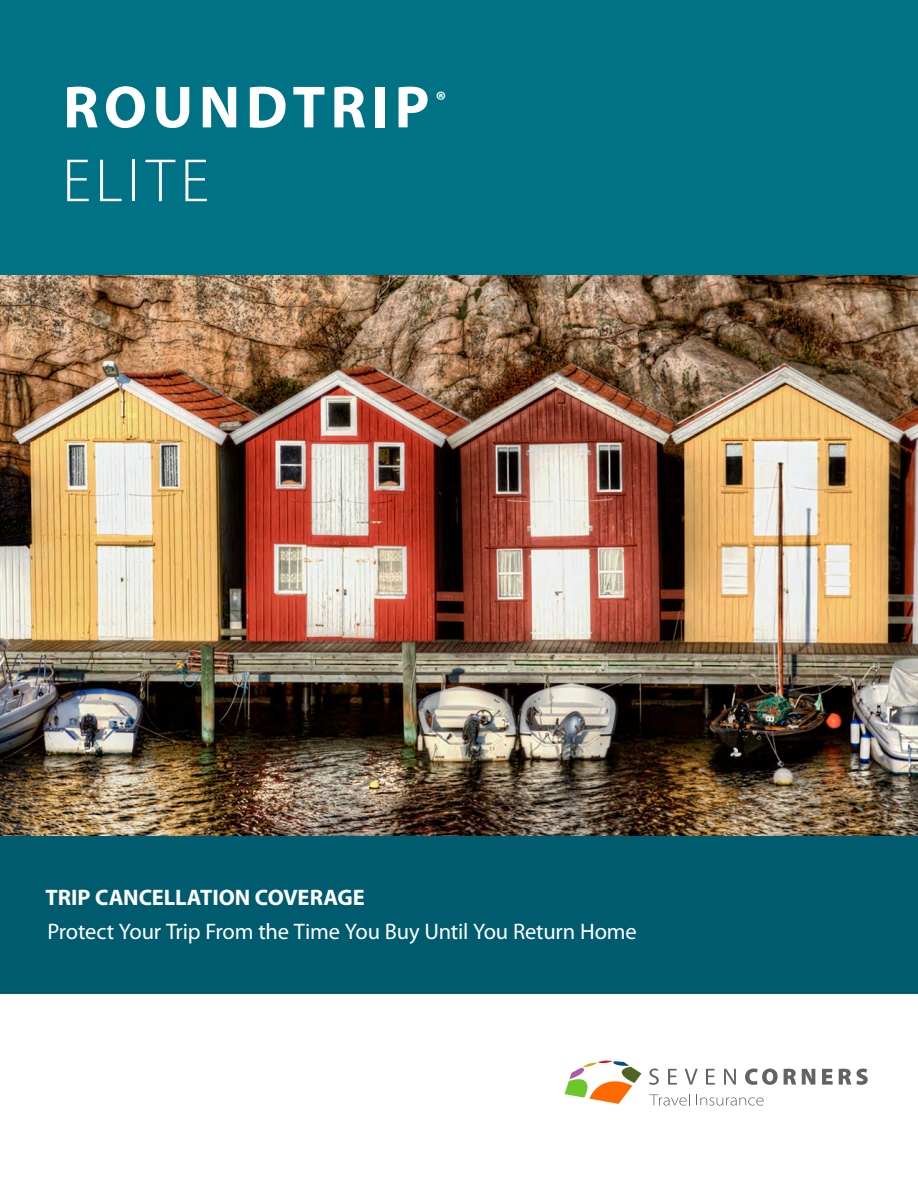
<style>
.page{position:relative;width:918px;height:1188px;background:#fff}
.page>*{position:absolute;margin:0;border:0;box-sizing:border-box;transform-origin:0 0}
.t1{font:300 61.5px "Myriad Pro";letter-spacing:.085em;color:#fff}
.t2{font:700 60px "Myriad Pro";letter-spacing:.09em;color:#fff}
.t3{font:700 24px "Myriad Pro";color:#fff}
.t4{font:22.5px "Myriad Pro";letter-spacing:-.01em;color:#fff}
.t5{font:700 22.5px "Myriad Pro";color:#fff}
</style>
<div class="page">
<div style="left:0;top:0;width:918px;height:994px;background:#007285"></div>
<div style="left:0;top:836px;width:918px;height:158px;background:#005b6f"></div>
<img style="left:0;top:275px;width:918px;height:561px">
<svg style="left:649px;top:1069px;width:10px;height:16px"></svg>
<svg style="left:668px;top:1069px;width:9px;height:16px"></svg>
<svg style="left:685px;top:1069px;width:13px;height:16px"></svg>
<svg style="left:706px;top:1069px;width:9px;height:16px"></svg>
<svg style="left:724px;top:1069px;width:12px;height:16px"></svg>
<svg style="left:745px;top:1069px;width:33px;height:16px"></svg>
<svg style="left:784px;top:1069px;width:12px;height:16px"></svg>
<svg style="left:802px;top:1069px;width:13px;height:16px"></svg>
<svg style="left:822px;top:1069px;width:11px;height:16px"></svg>
<svg style="left:839px;top:1069px;width:29px;height:16px"></svg>
<svg style="left:565px;top:1061px;width:76px;height:43px"></svg>
<svg style="left:649px;top:1094px;width:41px;height:12px"></svg>
<svg style="left:696px;top:1094px;width:68px;height:12px"></svg>
<h2 class="t2" style="left:63px;top:68px;width:368px">ROUNDTRIP</h2>
<p class="t3" style="left:435px;top:84px;width:13px">®</p>
<h1 class="t1" style="left:62px;top:147px;width:148px">ELITE</h1>
<p class="t5" style="left:46px;top:883px;width:321px">TRIP CANCELLATION COVERAGE</p>
<p class="t4" style="left:47px;top:918px;width:591px">Protect Your Trip From the Time You Buy Until You Return Home</p>
</div>
